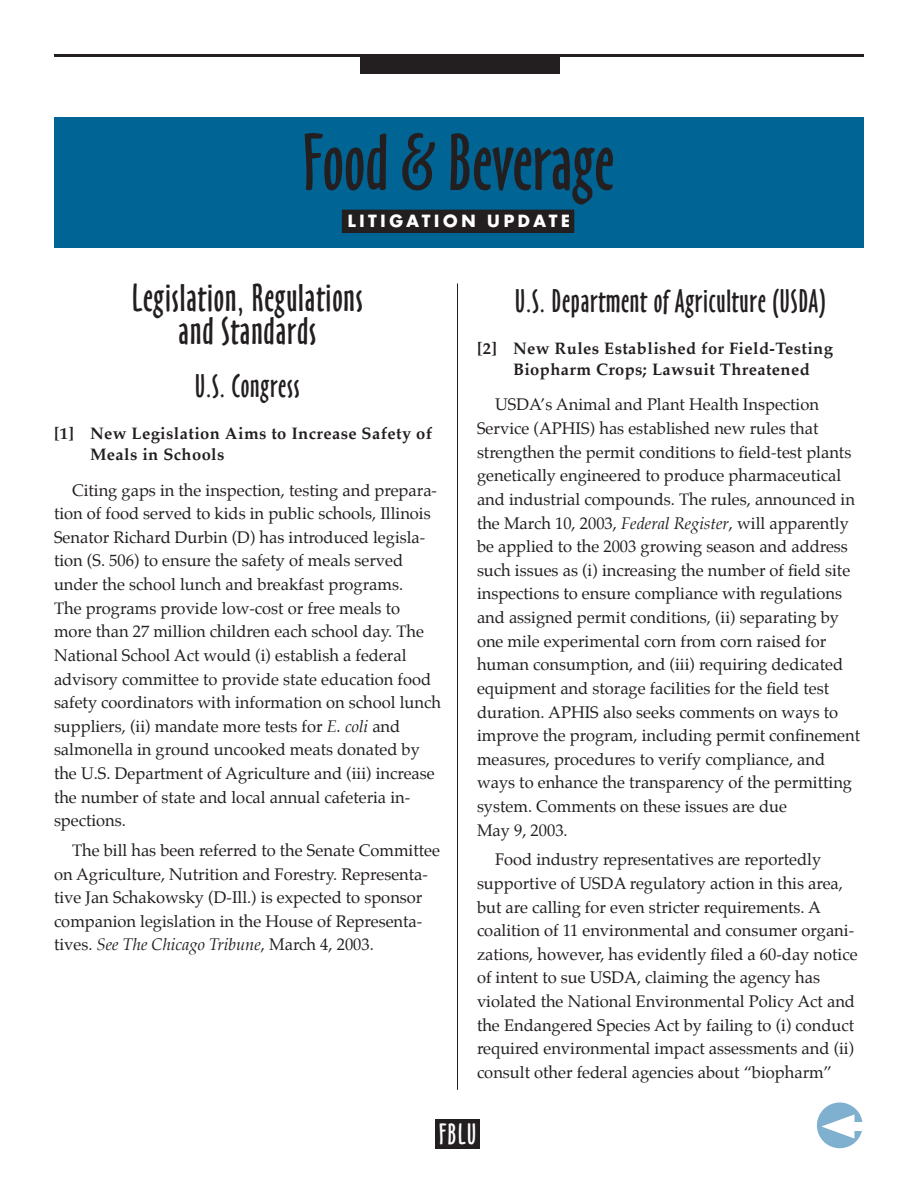
<style>
.page{position:relative;width:918px;height:1188px;background:#fff}
.page>*{position:absolute;margin:0;border:0;box-sizing:border-box;transform-origin:0 0}
.t1{font:74.1px "Oz Handicraft BT";color:#231f20}
.Section_Head{font:36px/33px "Oz Handicraft BT";letter-spacing:.025em;color:#231f20;text-align:center}
.Subheads{font:30px "Oz Handicraft BT";letter-spacing:.025em;color:#231f20}
.t2{font:27px "Oz Handicraft BT";color:#fff}
.t3{font:700 18.45px "Futura T";letter-spacing:.17em;color:#fff}
.Body_Copy{font:16.5px/23.7px "Palatino";color:#231f20}
.Sub_Sub{font:700 16.5px/21px "Palatino";letter-spacing:.025em;color:#231f20}
.s1{font-style:italic}
</style>
<div class="page">
<div style="left:54px;top:117px;width:810px;height:131px;background:#006494"></div>
<div style="left:360px;top:54px;width:200px;height:20px;background:#231f20"></div>
<div style="left:342px;top:210px;width:232px;height:23px;background:#231f20"></div>
<hr style="left:54px;top:54px;width:810px;height:3px;background:#231f20">
<hr style="left:457px;top:283px;width:1px;height:807px;background:#231f20">
<div style="left:435px;top:1119px;width:45px;height:29px;background:#231f20"></div>
<div style="left:817px;top:1102px;width:46px;height:46px;background:#80b0cf;border-radius:50%"></div>
<div style="left:841px;top:1122px;width:23px;height:9px;background:#fff"></div>
<svg style="left:821px;top:1114px;width:33px;height:25px"></svg>
<p class="t1" style="left:303px;top:120px;width:313px">Food &amp; Beverage</p>
<p class="t3" style="left:347px;top:209px;width:224px">LITIGATION UPDATE</p>
<p class="Section_Head" style="left:132px;top:282px;width:233px">Legislation, Regulations and Standards</p>
<p class="Subheads" style="left:195px;top:369px;width:106px">U.S. Congress</p>
<p class="Sub_Sub" style="left:90px;top:424px;width:344px;text-indent:-36px">[1] New Legislation Aims to Increase Safety of<br>Meals in Schools</p>
<p class="Body_Copy" style="left:54px;top:479px;width:388px;text-indent:18px">Citing gaps in the inspection, testing and prepara&shy;tion of food served to kids in public schools, Illinois Senator Richard Durbin (D) has introduced legisla&shy;tion (S. 506) to ensure the safety of meals served under the school lunch and breakfast programs.<br>The programs provide low-cost or free meals to more than 27 million children each school day. The National School Act would (i) establish a federal advisory committee to provide state education food safety coordinators with information on school lunch suppliers, (ii) mandate more tests for <span class="s1">E. coli</span> and salmonella in ground uncooked meats donated by the U.S. Department of Agriculture and (iii) increase the number of state and local annual cafeteria in&shy;spections.</p>
<p class="Body_Copy" style="left:54px;top:840px;width:387px;text-indent:18px">The bill has been referred to the Senate Committee on Agriculture, Nutrition and Forestry. Representa&shy;tive Jan Schakowsky (D-Ill.) is expected to sponsor companion legislation in the House of Representa&shy;tives. <span class="s1">See The Chicago Tribune</span>, March 4, 2003.</p>
<p class="Subheads" style="left:515px;top:283px;width:312px">U.S. Department of Agriculture (USDA)</p>
<p class="Sub_Sub" style="left:513px;top:339px;width:321px;text-indent:-36px">[2] New Rules Established for Field-Testing<br>Biopharm Crops; Lawsuit Threatened</p>
<p class="Body_Copy" style="left:477px;top:394px;width:385px;text-indent:18px">USDA’s Animal and Plant Health Inspection Service (APHIS) has established new rules that strengthen the permit conditions to field-test plants genetically engineered to produce pharmaceutical and industrial compounds. The rules, announced in the March 10, 2003, <span class="s1">Federal Register</span>, will apparently be applied to the 2003 growing season and address such issues as (i) increasing the number of field site inspections to ensure compliance with regulations and assigned permit conditions, (ii) separating by one mile experimental corn from corn raised for human consumption, and (iii) requiring dedicated equipment and storage facilities for the field test duration. APHIS also seeks comments on ways to improve the program, including permit confinement measures, procedures to verify compliance, and ways to enhance the transparency of the permitting system. Comments on these issues are due<br>May 9, 2003.</p>
<p class="Body_Copy" style="left:477px;top:849px;width:382px;text-indent:18px">Food industry representatives are reportedly supportive of USDA regulatory action in this area, but are calling for even stricter requirements. A coalition of 11 environmental and consumer organi&shy;zations, however, has evidently filed a 60-day notice of intent to sue USDA, claiming the agency has violated the National Environmental Policy Act and the Endangered Species Act by failing to (i) conduct required environmental impact assessments and (ii) consult other federal agencies about “biopharm”</p>
<p class="t2" style="left:439px;top:1119px;width:39px">FBLU</p>
</div>
